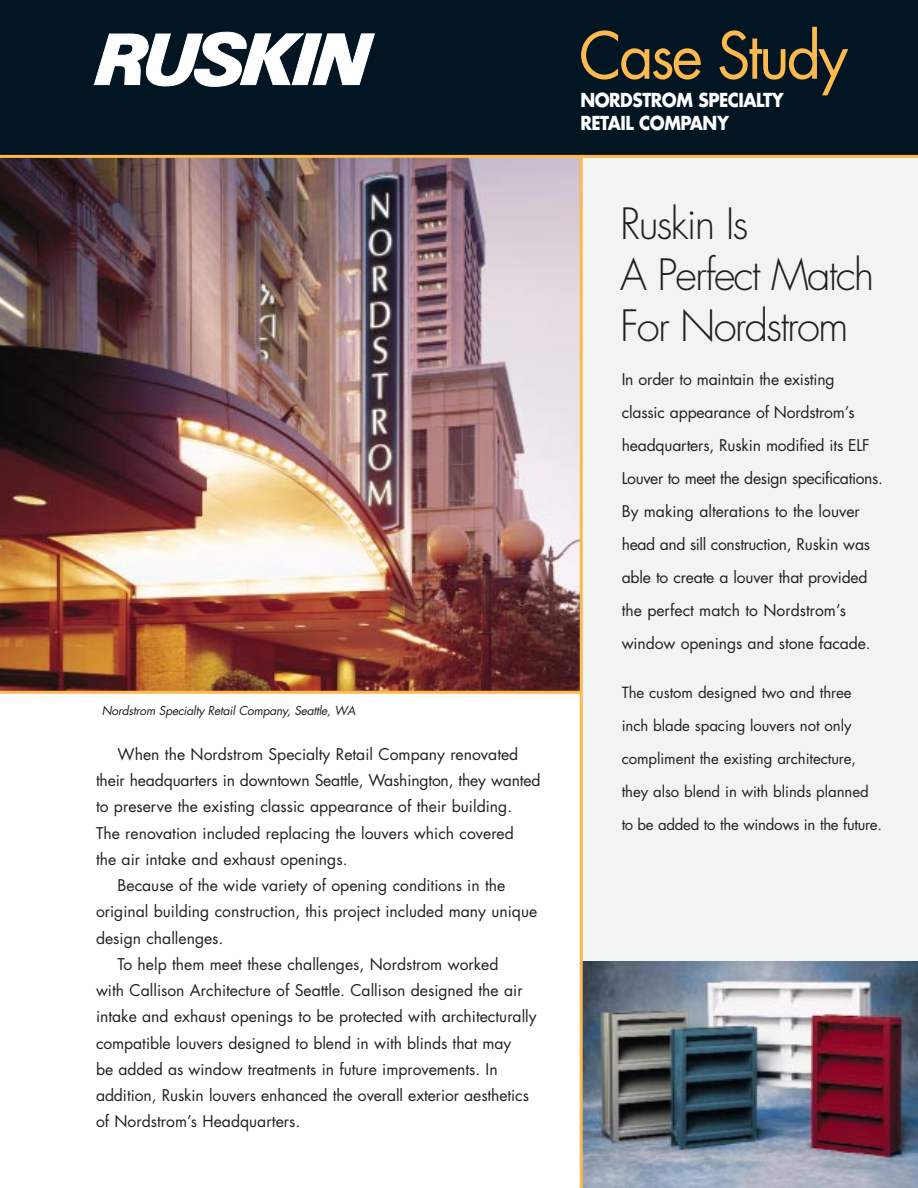
<style>
.page{position:relative;width:918px;height:1188px;background:#fff}
.page>*{position:absolute;margin:0;border:0;box-sizing:border-box;transform-origin:0 0}
.t1{font:63px "Futura";letter-spacing:-.05em;color:#fcb94e;scale:.95 1}
.t2{font:300 42px/51px "Futura";letter-spacing:-.045em;color:#231f20}
.t3{font:700 18.75px/22.5px "Futura";letter-spacing:-.03em;color:#fff;scale:.9 1}
.t4{font:15.75px/33px "Futura";color:#231f20}
.t5{font:15px "Futura";letter-spacing:-.005em;color:#231f20}
.t6{font:italic 12px "Futura";color:#231f20}
</style>
<div class="page">
<div style="left:581px;top:156px;width:337px;height:1032px;background:#f2f4f3"></div>
<div style="left:0;top:0;width:918px;height:157px;background:#011622"></div>
<svg style="left:94px;top:32px;width:281px;height:55px"></svg>
<img style="left:583px;top:962px;width:335px;height:226px">
<img style="left:0;top:158px;width:580px;height:533px">
<hr style="left:580px;top:156px;width:3px;height:1032px;background:#fcb94e">
<hr style="left:0;top:691px;width:582px;height:3px;background:#fcb94e">
<hr style="left:0;top:155px;width:918px;height:3px;background:#fcb94e">
<p class="t6" style="left:102px;top:705px;width:257px">Nordstrom Specialty Retail Company, Seattle, WA</p>
<p class="t4" style="left:118px;top:739px;width:402px">When the Nordstrom Specialty Retail Company renovated</p>
<p class="t4" style="left:96px;top:765px;width:446px">their headquarters in downtown Seattle, Washington, they wanted</p>
<p class="t4" style="left:96px;top:791px;width:418px">to preserve the existing classic appearance of their building.</p>
<p class="t4" style="left:96px;top:818px;width:419px">The renovation included replacing the louvers which covered</p>
<p class="t4" style="left:96px;top:844px;width:253px">the air intake and exhaust openings.</p>
<p class="t4" style="left:118px;top:870px;width:389px">Because of the wide variety of opening conditions in the</p>
<p class="t4" style="left:96px;top:896px;width:443px">original building construction, this project included many unique</p>
<p class="t4" style="left:96px;top:923px;width:129px">design challenges.</p>
<p class="t4" style="left:118px;top:949px;width:382px">To help them meet these challenges, Nordstrom worked</p>
<p class="t4" style="left:96px;top:975px;width:428px">with Callison Architecture of Seattle. Callison designed the air</p>
<p class="t4" style="left:96px;top:1001px;width:442px">intake and exhaust openings to be protected with architecturally</p>
<p class="t4" style="left:96px;top:1028px;width:417px">compatible louvers designed to blend in with blinds that may</p>
<p class="t4" style="left:96px;top:1054px;width:403px">be added as window treatments in future improvements. In</p>
<p class="t4" style="left:96px;top:1080px;width:434px">addition, Ruskin louvers enhanced the overall exterior aesthetics</p>
<p class="t4" style="left:96px;top:1107px;width:206px">of Nordstrom’s Headquarters.</p>
<h1 class="t1" style="left:579px;top:26px;width:285px">Case Study</h1>
<p class="t3" style="left:580px;top:91px;width:227px">NORDSTROM SPECIALTY<br>RETAIL COMPANY</p>
<h2 class="t2" style="left:620px;top:202px;width:256px">Ruskin Is<br>A Perfect Match<br>For Nordstrom</h2>
<p class="t4" style="left:622px;top:364px;width:263px">In order to maintain the existing<br>classic appearance of Nordstrom’s headquarters, Ruskin modified its ELF Louver to meet the design specifications.<br>By making alterations to the louver head and sill construction, Ruskin was able to create a louver that provided the perfect match to Nordstrom’s window openings and stone facade.</p>
<p class="t5" style="left:622px;top:686px;width:231px">The custom designed two and three</p>
<p class="t5" style="left:622px;top:719px;width:231px">inch blade spacing louvers not only</p>
<p class="t5" style="left:622px;top:752px;width:236px">compliment the existing architecture,</p>
<p class="t5" style="left:622px;top:785px;width:249px">they also blend in with blinds planned</p>
<p class="t5" style="left:622px;top:818px;width:262px">to be added to the windows in the future.</p>
</div>
